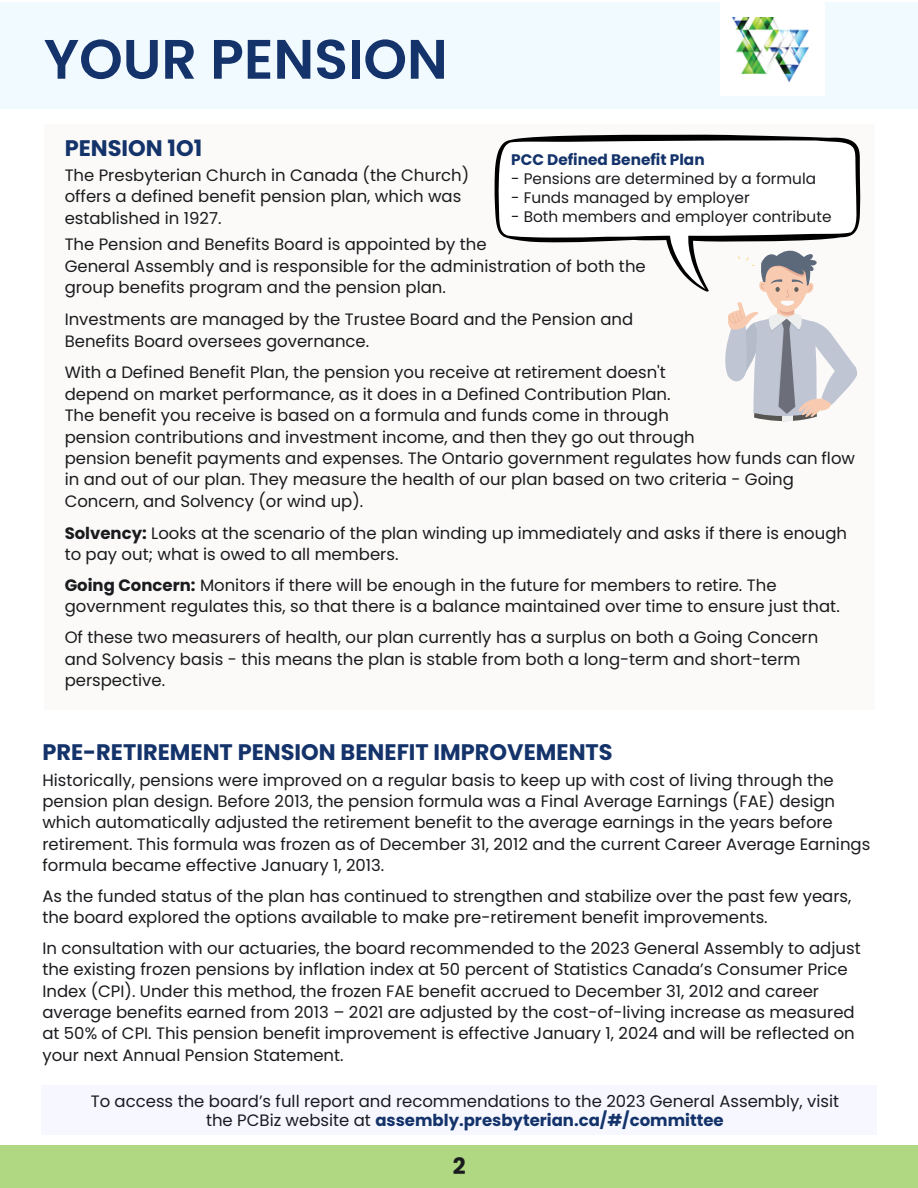
<style>
.page{position:relative;width:918px;height:1188px;background:#fff}
.page>*{position:absolute;margin:0;border:0;box-sizing:border-box;transform-origin:0 0}
.t1{font:600 55.5px "Poppins";color:#14336b}
.t2{font:700 22.5px "Poppins";color:#14336b}
.t3{font:700 22.5px "Poppins";color:#1a1b1e}
.t4{font:16.5px/21.3px "Poppins";color:#1a1b1e}
.t5{font:15.3px "Poppins";color:#1a1b1e}
.t6{font:700 15.3px "Poppins";color:#14336b}
.s1{font-weight:700}
.s2{font-weight:700;color:#14336b}
</style>
<div class="page">
<div style="left:44px;top:125px;width:831px;height:585px;background:#fbfaf8"></div>
<div style="left:0;top:1145px;width:918px;height:43px;background:#b0d782"></div>
<div style="left:0;top:2px;width:918px;height:106px;background:#ecf9ff"></div>
<div style="left:720px;top:2px;width:104px;height:94px;background:#fff"></div>
<img style="left:733px;top:18px;width:76px;height:65px">
<div style="left:41px;top:1086px;width:836px;height:49px;background:#f3f5ff"></div>
<svg style="left:494px;top:134px;width:366px;height:158px"></svg>
<h1 class="t1" style="left:44px;top:27px;width:405px">YOUR PENSION</h1>
<h2 class="t2" style="left:65px;top:135px;width:139px">PENSION 1O1</h2>
<p class="t4" style="left:65px;top:165px;width:406px">The Presbyterian Church in Canada (the Church) offers a defined benefit pension plan, which was established in 1927.</p>
<p class="t6" style="left:511px;top:151px;width:195px">PCC Defined Benefit Plan</p>
<p class="t5" style="left:511px;top:170px;width:307px">- Pensions are determined by a formula</p>
<p class="t5" style="left:511px;top:189px;width:240px">- Funds managed by employer</p>
<p class="t5" style="left:511px;top:208px;width:322px">- Both members and employer contribute</p>
<p class="t4" style="left:65px;top:234px;width:583px">The Pension and Benefits Board is appointed by the<br>General Assembly and is responsible for the administration of both the group benefits program and the pension plan.</p>
<p class="t4" style="left:65px;top:309px;width:570px">Investments are managed by the Trustee Board and the Pension and<br>Benefits Board oversees governance.</p>
<p class="t4" style="left:65px;top:362px;width:792px">With a Defined Benefit Plan, the pension you receive at retirement doesn't<br>depend on market performance, as it does in a Defined Contribution Plan.<br>The benefit you receive is based on a formula and funds come in through<br>pension contributions and investment income, and then they go out through<br>pension benefit payments and expenses. The Ontario government regulates how funds can flow in and out of our plan. They measure the health of our plan based on two criteria - Going Concern, and Solvency (or wind up).</p>
<p class="t4" style="left:65px;top:522px;width:784px"><span class="s1">Solvency:</span> Looks at the scenario of the plan winding up immediately and asks if there is enough to pay out; what is owed to all members.</p>
<p class="t4" style="left:65px;top:575px;width:777px"><span class="s1">Going Concern:</span> Monitors if there will be enough in the future for members to retire. The government regulates this, so that there is a balance maintained over time to ensure just that.</p>
<p class="t4" style="left:65px;top:627px;width:755px">Of these two measurers of health, our plan currently has a surplus on both a Going Concern and Solvency basis - this means the plan is stable from both a long-term and short-term perspective.</p>
<h2 class="t2" style="left:42px;top:739px;width:572px">PRE-RETIREMENT PENSION BENEFIT IMPROVEMENTS</h2>
<p class="t4" style="left:42px;top:769px;width:829px">Historically, pensions were improved on a regular basis to keep up with cost of living through the pension plan design. Before 2013, the pension formula was a Final Average Earnings (FAE) design which automatically adjusted the retirement benefit to the average earnings in the years before retirement. This formula was frozen as of December 31, 2012 and the current Career Average Earnings formula became effective January 1, 2013.</p>
<p class="t4" style="left:42px;top:885px;width:811px">As the funded status of the plan has continued to strengthen and stabilize over the past few years, the board explored the options available to make pre-retirement benefit improvements.</p>
<p class="t4" style="left:42px;top:938px;width:820px">In consultation with our actuaries, the board recommended to the 2023 General Assembly to adjust the existing frozen pensions by inflation index at 50 percent of Statistics Canada’s Consumer Price Index (CPI). Under this method, the frozen FAE benefit accrued to December 31, 2012 and career average benefits earned from 2013 – 2021 are adjusted by the cost-of-living increase as measured at 50% of CPI. This pension benefit improvement is effective January 1, 2024 and will be reflected on your next Annual Pension Statement.</p>
<p class="t4" style="left:91px;top:1091px;width:750px;line-height:19.2px;text-align:center">To access the board’s full report and recommendations to the 2023 General Assembly, visit the PCBiz website at <span class="s2">assembly.presbyterian.ca/#/committee</span></p>
<h2 class="t3" style="left:453px;top:1153px;width:14px">2</h2>
</div>
